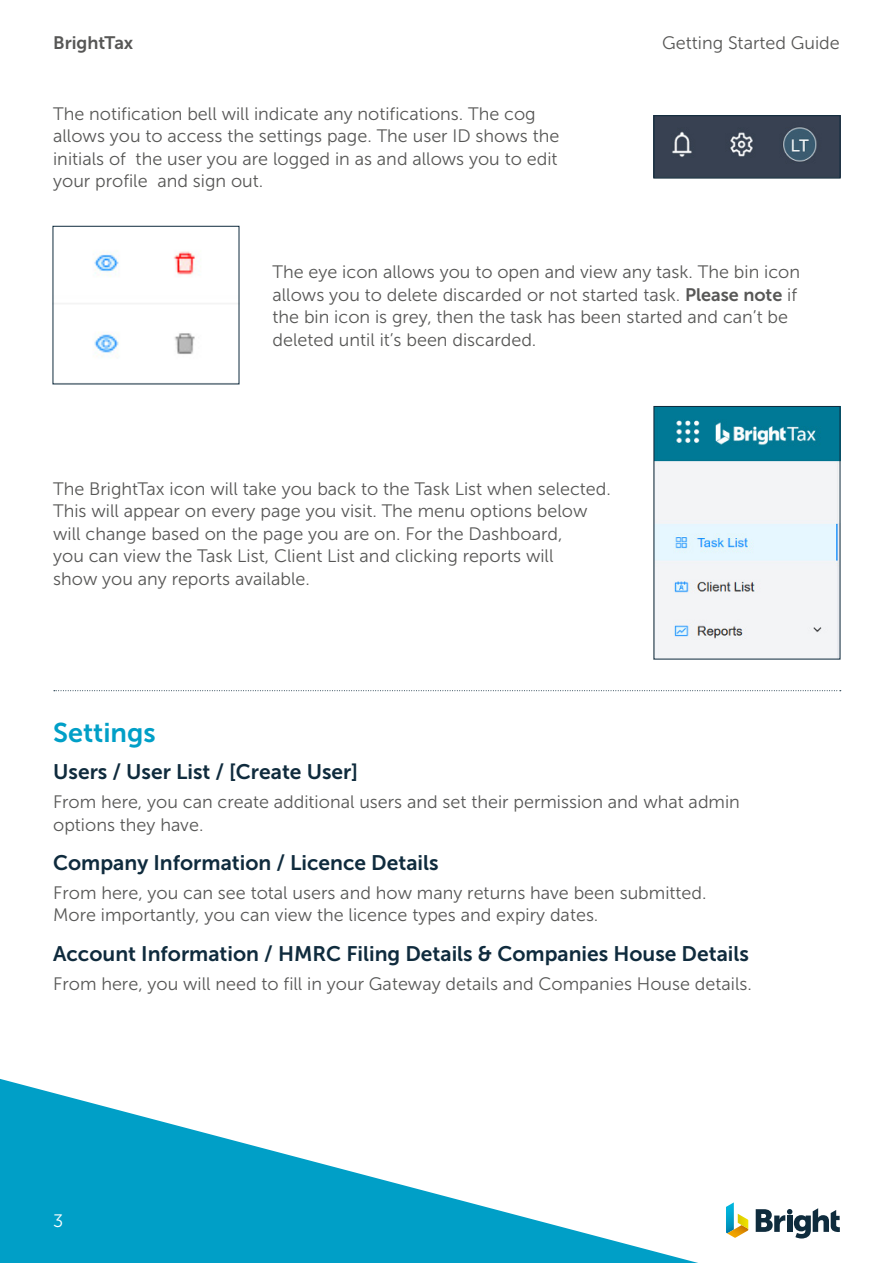
<style>
.page{position:relative;width:893px;height:1263px;background:#fff}
.page>*{position:absolute;margin:0;border:0;box-sizing:border-box;transform-origin:0 0}
.t1{font:27px "Museo Sans 700";color:#009fc7}
.t2{font:21px "Museo Sans 700";color:#0f2b3d}
.t3{font:18px/22.5px "Museo Sans 300";color:#575756}
.t4{font:18px "Museo Sans 700";color:#575756}
.t5{font:18px "Museo Sans 300";color:#fff}
.s1{font-family:"Museo Sans 700"}
</style>
<div class="page">
<svg style="left:0;top:1079px;width:805px;height:184px"></svg>
<svg style="left:756px;top:1208px;width:84px;height:30px"></svg>
<svg style="left:726px;top:1202px;width:22px;height:36px"></svg>
<img style="left:656px;top:117px;width:182px;height:59px">
<div style="left:654px;top:115px;width:186px;height:63px;border:1px solid #0f2b3d"></div>
<img style="left:656px;top:408px;width:182px;height:249px">
<div style="left:654px;top:406px;width:186px;height:253px;border:1px solid #0f2b3d"></div>
<img style="left:55px;top:251px;width:182px;height:106px">
<svg style="left:54px;top:690px;width:787px;height:1px"></svg>
<p class="t4" style="left:53px;top:33px;width:82px">BrightTax</p>
<p class="t3" style="left:662px;top:32px;width:179px">Getting Started Guide</p>
<p class="t3" style="left:53px;top:102px;width:508px">The notification bell will indicate any notifications. The cog allows you to access the settings page. The user ID shows the initials of the user you are logged in as and allows you to edit your profile and sign out.</p>
<p class="t3" style="left:272px;top:261px;width:529px">The eye icon allows you to open and view any task. The bin icon allows you to delete discarded or not started task. <span class="s1">Please note</span> if the bin icon is grey, then the task has been started and can’t be deleted until it’s been discarded.</p>
<p class="t3" style="left:53px;top:477px;width:559px">The BrightTax icon will take you back to the Task List when selected.<br>This will appear on every page you visit. The menu options below will change based on the page you are on. For the Dashboard,<br>you can view the Task List, Client List and clicking reports will<br>show you any reports available.</p>
<h1 class="t1" style="left:53px;top:718px;width:104px">Settings</h1>
<p class="t2" style="left:53px;top:760px;width:306px">Users / User List / [Create User]</p>
<p class="t3" style="left:53px;top:791px;width:688px">From here, you can create additional users and set their permission and what admin options they have.</p>
<p class="t2" style="left:53px;top:851px;width:387px">Company Information / Licence Details</p>
<p class="t3" style="left:53px;top:882px;width:655px;line-height:21.8px">From here, you can see total users and how many returns have been submitted.<br>More importantly, you can view the licence types and expiry dates.</p>
<p class="t2" style="left:53px;top:942px;width:697px">Account Information / HMRC Filing Details &amp; Companies House Details</p>
<p class="t3" style="left:53px;top:973px;width:700px">From here, you will need to fill in your Gateway details and Companies House details.</p>
<p class="t5" style="left:53px;top:1211px;width:12px">3</p>
</div>
